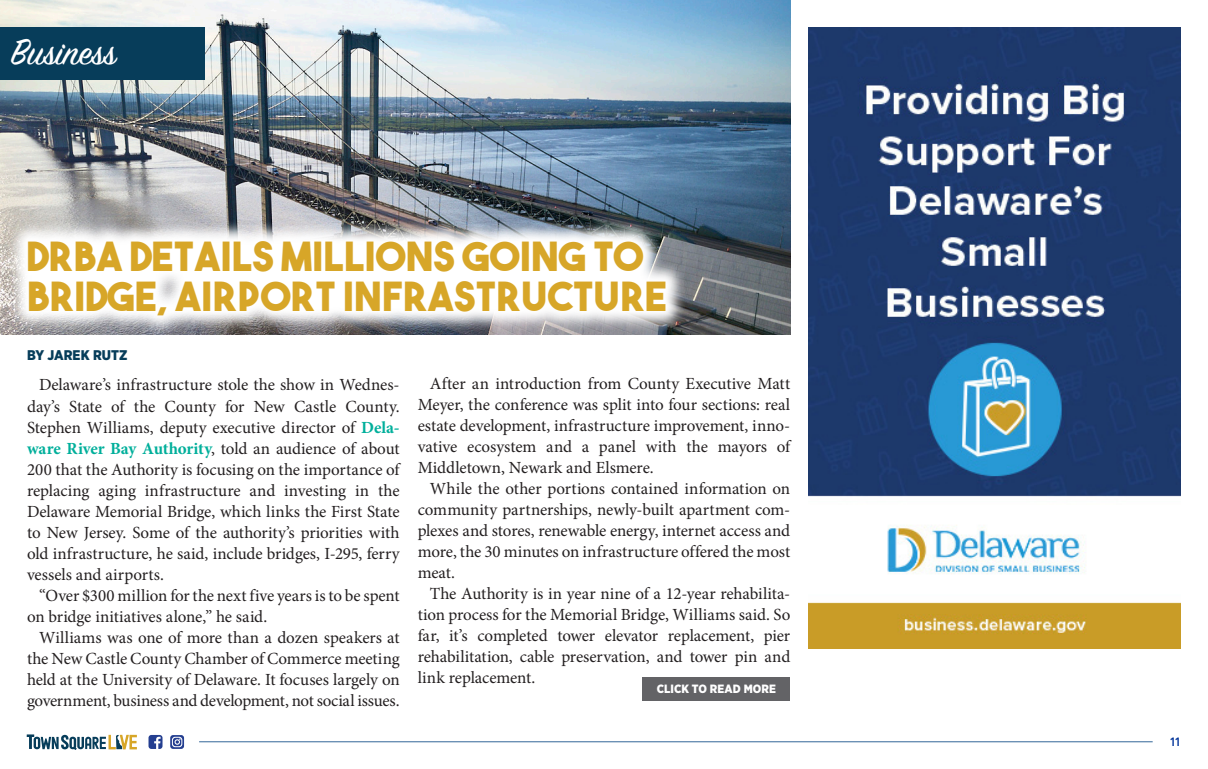
<style>
.page{position:relative;width:1208px;height:769px;background:#fff}
.page>*{position:absolute;margin:0;border:0;box-sizing:border-box;transform-origin:0 0}
.t1{font:40px/40px "The Bold Font";letter-spacing:.01em;color:#d7a628}
.t2{font:40px "Sign Painter House Script";color:#fff}
.body_copy{font:17px/21px "Minion Pro";letter-spacing:-.01em;color:#231f20;text-align:justify}
.t3{font:900 14px "Gotham Narrow";color:#073d5a}
.t4{font:900 12px "Gotham Narrow";letter-spacing:.005em;color:#fff}
.t5{font:600 12px "Avenir Next Condensed";color:#039}
.s1{font-weight:700;color:#00af9b}
</style>
<div class="page">
<hr style="left:199px;top:740px;width:953px;height:1px;background:#369">
<svg style="left:148px;top:735px;width:14px;height:13px"></svg>
<svg style="left:170px;top:735px;width:14px;height:13px"></svg>
<svg style="left:27px;top:734px;width:110px;height:15px"></svg>
<img style="left:0;top:0;width:790px;height:334px">
<svg style="left:6px;top:219px;width:681px;height:116px"></svg>
<div style="left:0;top:27px;width:204px;height:52px;background:#073d5a"></div>
<div style="left:642px;top:676px;width:148px;height:24px;background:#636366"></div>
<img style="left:808px;top:27px;width:372px;height:621px">
<p class="t2" style="left:11px;top:27px;width:107px">Business</p>
<p class="t1" style="left:27px;top:235px;width:641px">DRBA DETAILS MILLIONS GOING TO<br>BRIDGE, AIRPORT INFRASTRUCTURE</p>
<p class="t3" style="left:27px;top:346px;width:102px">BY JAREK RUTZ</p>
<p class="body_copy" style="left:27px;top:374px;width:374px;text-indent:12px">Delaware’s infrastructure stole the show in Wednes&shy;day’s State of the County for New Castle County.<br>Stephen Williams, deputy executive director of <span class="s1">Dela&shy;ware River Bay Authority</span>, told an audience of about 200 that the Authority is focusing on the importance of replacing aging infrastructure and investing in the Delaware Memorial Bridge, which links the First State to New Jersey. Some of the authority’s priorities with old infrastructure, he said, include bridges, I-295, ferry vessels and airports.</p>
<p class="body_copy" style="left:27px;top:584px;width:374px;text-indent:12px">“Over $300 million for the next five years is to be spent on bridge initiatives alone,” he said.</p>
<p class="body_copy" style="left:27px;top:626px;width:374px;text-indent:12px">Williams was one of more than a dozen speakers at the New Castle County Chamber of Commerce meeting held at the University of Delaware. It focuses largely on government, business and development, not social issues.</p>
<p class="body_copy" style="left:417px;top:373px;width:374px;text-indent:12px">After an introduction from County Executive Matt Meyer, the conference was split into four sections: real estate development, infrastructure improvement, inno&shy;vative ecosystem and a panel with the mayors of Middletown, Newark and Elsmere.</p>
<p class="body_copy" style="left:417px;top:478px;width:374px;text-indent:12px">While the other portions contained information on community partnerships, newly-built apartment com&shy;plexes and stores, renewable energy, internet access and more, the 30 minutes on infrastructure offered the most meat.</p>
<p class="body_copy" style="left:417px;top:583px;width:374px;text-indent:12px">The Authority is in year nine of a 12-year rehabilita&shy;tion process for the Memorial Bridge, Williams said. So far, it’s completed tower elevator replacement, pier rehabilitation, cable preservation, and tower pin and link replacement.</p>
<p class="t4" style="left:656px;top:680px;width:121px">CLICK TO READ MORE</p>
<p class="t5" style="left:1169px;top:731px;width:13px">11</p>
</div>
